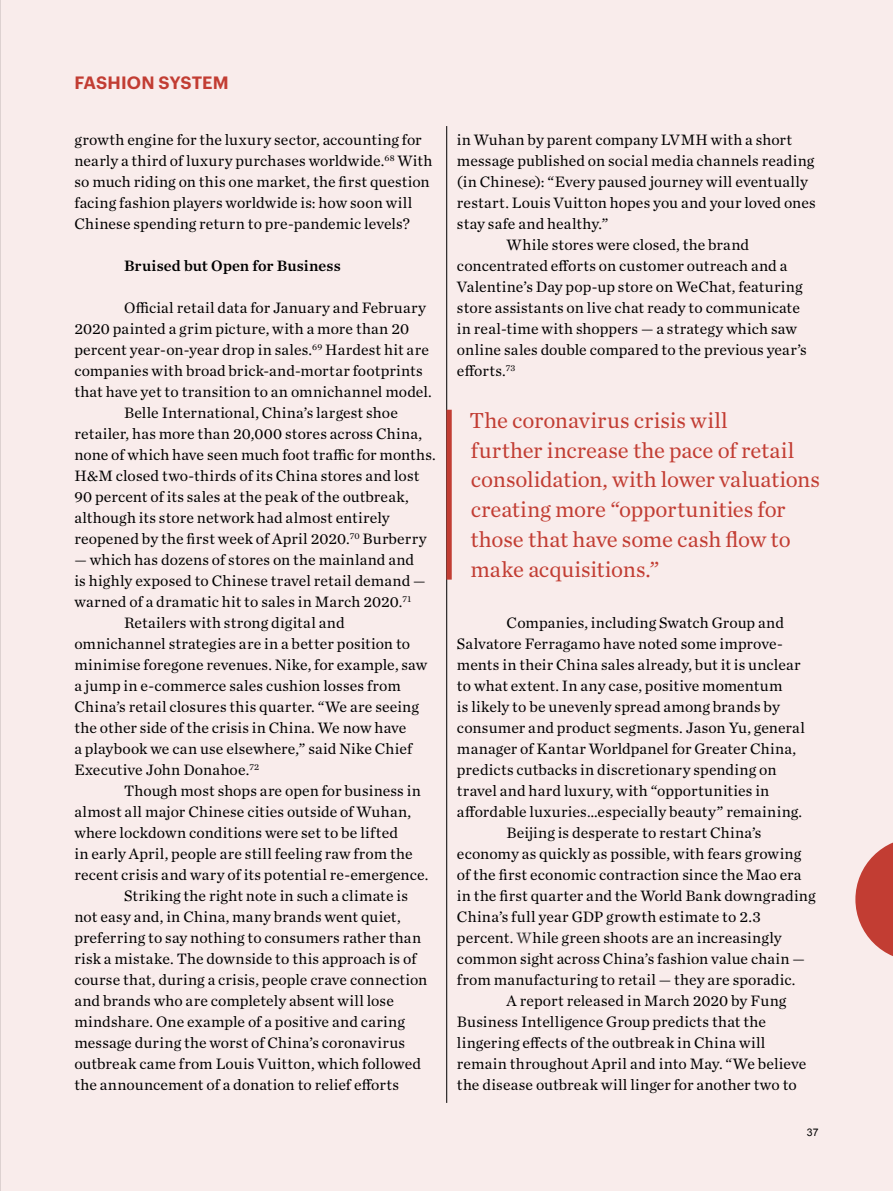
<style>
.page{position:relative;width:893px;height:1191px;background:#f9eceb}
.page>*{position:absolute;margin:0;border:0;box-sizing:border-box;transform-origin:0 0}
.t1{font:22.75px/29.8px "Chronicle Text G1";color:#c23d33}
.t2{font:600 17.5px "Graphik";letter-spacing:.005em;color:#c23d33}
.t3{font:15.75px/21px "Chronicle Text G1";letter-spacing:.01em;color:#000}
.t4{font:15.75px "Chronicle Text G1 Semi";letter-spacing:.01em;color:#000}
.t5{font:10.5px "Arial";color:#000}
.s1{color:#333}
</style>
<div class="page">
<hr style="left:446px;top:126px;width:1px;height:977px;background:#000">
<div style="left:446px;top:410px;width:6px;height:169px;background:#c23d33"></div>
<svg style="left:855px;top:842px;width:38px;height:114px"></svg>
<hr style="left:0;top:0;width:1px;height:1191px;background:#c6c6c6">
<p class="t2" style="left:74px;top:69px;width:156px">FASHION SYSTEM</p>
<p class="t3" style="left:74px;top:128px;width:360px">growth engine for the luxury sector, accounting for nearly a third of luxury purchases worldwide.<sup>68</sup> With so much riding on this one market, the first question facing fashion players worldwide is: how soon will Chinese spending return to pre-pandemic levels?</p>
<p class="t4" style="left:124px;top:253px;width:218px">Bruised but Open for Business</p>
<p class="t3" style="left:124px;top:296px;width:304px">Official retail data for January and February</p>
<p class="t3" style="left:74px;top:317px;width:336px">2020 painted a grim picture, with a more than 20</p>
<p class="t3" style="left:74px;top:338px;width:356px">percent year-on-year drop in sales.<sup>69</sup> Hardest hit are</p>
<p class="t3" style="left:74px;top:359px;width:350px">companies with broad brick-and-mortar footprints</p>
<p class="t3" style="left:74px;top:380px;width:359px">that have yet to transition to an omnichannel model.</p>
<p class="t3" style="left:124px;top:401px;width:275px">Belle International, China’s largest shoe</p>
<p class="t3" style="left:74px;top:422px;width:349px">retailer, has more than 20,000 stores across China,</p>
<p class="t3" style="left:74px;top:443px;width:363px">none of which have seen much foot traffic for months.</p>
<p class="t3" style="left:74px;top:464px;width:346px">H&amp;M closed two-thirds of its China stores and lost</p>
<p class="t3" style="left:74px;top:485px;width:336px">90 percent of its sales at the peak of the outbreak,</p>
<p class="t3" style="left:74px;top:506px;width:317px">although its store network had almost entirely</p>
<p class="t3" style="left:74px;top:527px;width:354px">reopened by the first week of April 2020.<sup>70</sup> Burberry</p>
<p class="t3" style="left:74px;top:548px;width:341px">— which has dozens of stores on the mainland and</p>
<p class="t3" style="left:74px;top:569px;width:353px">is highly exposed to Chinese travel retail demand —</p>
<p class="t3" style="left:74px;top:590px;width:338px">warned of a dramatic hit to sales in March 2020.<sup>71</sup></p>
<p class="t3" style="left:124px;top:611px;width:222px">Retailers with strong digital and</p>
<p class="t3" style="left:74px;top:632px;width:337px">omnichannel strategies are in a better position to</p>
<p class="t3" style="left:74px;top:653px;width:354px">minimise foregone revenues. Nike, for example, saw</p>
<p class="t3" style="left:74px;top:674px;width:328px">a jump in e-commerce sales cushion losses from</p>
<p class="t3" style="left:74px;top:695px;width:346px">China’s retail closures this quarter. “We are seeing</p>
<p class="t3" style="left:74px;top:716px;width:334px">the other side of the crisis in China. We now have</p>
<p class="t3" style="left:74px;top:737px;width:339px">a playbook we can use elsewhere,” said Nike Chief</p>
<p class="t3" style="left:74px;top:758px;width:186px">Executive John Donahoe.<sup>72</sup></p>
<p class="t3" style="left:124px;top:779px;width:298px">Though most shops are open for business in</p>
<p class="t3" style="left:74px;top:800px;width:338px">almost all major Chinese cities outside of Wuhan,</p>
<p class="t3" style="left:74px;top:821px;width:325px">where lockdown conditions were set to be lifted</p>
<p class="t3" style="left:74px;top:842px;width:340px">in early April, people are still feeling raw from the</p>
<p class="t3" style="left:74px;top:863px;width:355px">recent crisis and wary of its potential re-emergence.</p>
<p class="t3" style="left:124px;top:884px;width:285px">Striking the right note in such a climate is</p>
<p class="t3" style="left:74px;top:905px;width:328px">not easy and, in China, many brands went quiet,</p>
<p class="t3" style="left:74px;top:926px;width:348px">preferring to say nothing to consumers rather than</p>
<p class="t3" style="left:74px;top:947px;width:344px">risk a mistake. The downside to this approach is of</p>
<p class="t3" style="left:74px;top:968px;width:354px">course that, during a crisis, people crave connection</p>
<p class="t3" style="left:74px;top:989px;width:321px">and brands who are completely absent will lose</p>
<p class="t3" style="left:74px;top:1010px;width:332px">mindshare. One example of a positive and caring</p>
<p class="t3" style="left:74px;top:1031px;width:332px">message during the worst of China’s coronavirus</p>
<p class="t3" style="left:74px;top:1052px;width:348px">outbreak came from Louis Vuitton, which followed</p>
<p class="t3" style="left:74px;top:1073px;width:326px">the announcement of a donation to relief efforts</p>
<p class="t3" style="left:457px;top:128px;width:337px">in Wuhan by parent company LVMH with a short</p>
<p class="t3" style="left:457px;top:149px;width:359px">message published on social media channels reading</p>
<p class="t3" style="left:457px;top:170px;width:352px">(in Chinese): “Every paused journey will eventually</p>
<p class="t3" style="left:457px;top:191px;width:360px">restart. Louis Vuitton hopes you and your loved ones</p>
<p class="t3" style="left:457px;top:212px;width:153px">stay safe and healthy.”</p>
<p class="t3" style="left:507px;top:233px;width:244px">While stores were closed, the brand</p>
<p class="t3" style="left:457px;top:254px;width:332px">concentrated efforts on customer outreach and a</p>
<p class="t3" style="left:457px;top:275px;width:347px">Valentine’s Day pop-up store on WeChat, featuring</p>
<p class="t3" style="left:457px;top:296px;width:345px">store assistants on live chat ready to communicate</p>
<p class="t3" style="left:457px;top:317px;width:341px">in real-time with shoppers — a strategy which saw</p>
<p class="t3" style="left:457px;top:338px;width:351px">online sales double compared to the previous year’s</p>
<p class="t3" style="left:457px;top:359px;width:60px">efforts.<sup>73</sup></p>
<h1 class="t1" style="left:469px;top:404px;width:352px">The coronavirus crisis will<br>further increase the pace of retail consolidation, with lower valuations creating more “opportunities for those that have some cash flow to make acquisitions.”</h1>
<p class="t3" style="left:507px;top:611px;width:279px">Companies, including Swatch Group and</p>
<p class="t3" style="left:457px;top:632px;width:327px">Salvatore Ferragamo have noted some improve-</p>
<p class="t3" style="left:457px;top:653px;width:345px">ments in their China sales already, but it is unclear</p>
<p class="t3" style="left:457px;top:674px;width:327px">to what extent. In any case, positive momentum</p>
<p class="t3" style="left:457px;top:695px;width:324px">is likely to be unevenly spread among brands by</p>
<p class="t3" style="left:457px;top:716px;width:349px">consumer and product segments. Jason Yu, general</p>
<p class="t3" style="left:457px;top:737px;width:341px">manager of Kantar Worldpanel for Greater China,</p>
<p class="t3" style="left:457px;top:758px;width:321px">predicts cutbacks in discretionary spending on</p>
<p class="t3" style="left:457px;top:779px;width:314px">travel and hard luxury, with “opportunities in</p>
<p class="t3" style="left:457px;top:800px;width:347px">affordable luxuries…especially beauty” remaining.</p>
<p class="t3" style="left:507px;top:821px;width:256px">Beijing is desperate to restart China’s</p>
<p class="t3" style="left:457px;top:842px;width:346px">economy as quickly as possible, with fears growing</p>
<p class="t3" style="left:457px;top:863px;width:346px">of the first economic contraction since the Mao era</p>
<p class="t3" style="left:457px;top:884px;width:360px">in the first quarter and the World Bank downgrading</p>
<p class="t3" style="left:457px;top:905px;width:305px">China’s full year GDP growth estimate to 2.3</p>
<p class="t3" style="left:457px;top:926px;width:326px">percent. <span class="s1">W</span>hile green shoots are an increasingly</p>
<p class="t3" style="left:457px;top:947px;width:350px">common sight across China’s fashion value chain —</p>
<p class="t3" style="left:457px;top:968px;width:340px">from manufacturing to retail — they are sporadic.</p>
<p class="t3" style="left:507px;top:989px;width:281px">A report released in March 2020 by Fung</p>
<p class="t3" style="left:457px;top:1010px;width:310px">Business Intelligence Group predicts that the</p>
<p class="t3" style="left:457px;top:1031px;width:310px">lingering effects of the outbreak in China will</p>
<p class="t3" style="left:457px;top:1052px;width:351px">remain throughout April and into May. “We believe</p>
<p class="t3" style="left:457px;top:1073px;width:341px">the disease outbreak will linger for another two to</p>
<p class="t5" style="left:807px;top:1125px;width:13px">37</p>
</div>
